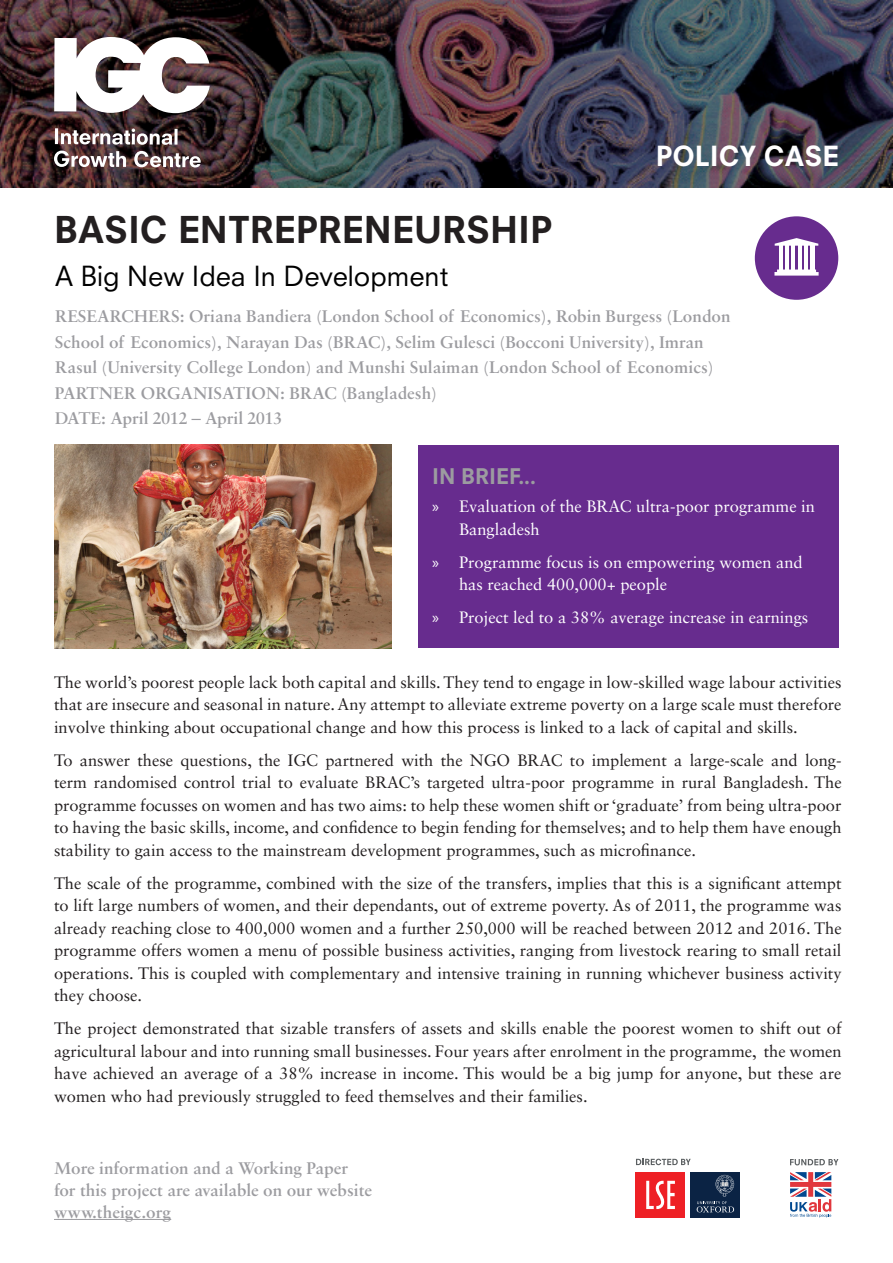
<style>
.page{position:relative;width:893px;height:1263px;background:#fff}
.page>*{position:absolute;margin:0;border:0;box-sizing:border-box;transform-origin:0 0}
.Heading_1__title{font:800 36px "Neuzeit SLT Std";color:#231f20}
.Heading_3__subhead{font:27px "Neuzeit SLT Std";color:#000}
.Heading_3__subhead-2{font:800 27px "Neuzeit SLT Std";color:#fff}
.Heading_3__subhead-3{font:800 21px "Neuzeit SLT Std";color:#9c9ca0}
.Heading_3__subhead-4{font:600 18px/25.5px "Sabon MT Std";color:#9c9ca0}
.Body{font:16.5px/22.5px "Sabon LT Std";color:#231f20;text-align:justify}
.t1{font:16.5px/22.5px "Sabon LT Std";color:#fff}
.s1{font-family:"Myriad Pro"}
</style>
<div class="page">
<img style="left:0;top:0;width:893px;height:187px">
<svg style="left:636px;top:1159px;width:55px;height:6px"></svg>
<div style="left:635px;top:1172px;width:50px;height:45px;background:#ee2025"></div>
<svg style="left:646px;top:1181px;width:29px;height:28px"></svg>
<div style="left:690px;top:1172px;width:50px;height:45px;background:#0b2344"></div>
<svg style="left:697px;top:1175px;width:37px;height:37px"></svg>
<svg style="left:790px;top:1159px;width:48px;height:6px"></svg>
<svg style="left:790px;top:1172px;width:41px;height:45px"></svg>
<svg style="left:54px;top:37px;width:156px;height:76px"></svg>
<svg style="left:54px;top:151px;width:147px;height:17px"></svg>
<svg style="left:55px;top:128px;width:123px;height:17px"></svg>
<div style="left:418px;top:446px;width:421px;height:202px;background:#672c8e"></div>
<img style="left:54px;top:445px;width:338px;height:203px">
<div style="left:755px;top:216px;width:83px;height:84px;background:#672c8e;border-radius:50%"></div>
<svg style="left:774px;top:269px;width:45px;height:7px"></svg>
<hr style="left:779px;top:244px;width:3px;height:27px;background:#fff">
<hr style="left:785px;top:244px;width:4px;height:27px;background:#fff">
<hr style="left:792px;top:244px;width:3px;height:27px;background:#fff">
<hr style="left:798px;top:244px;width:3px;height:27px;background:#fff">
<hr style="left:804px;top:244px;width:4px;height:27px;background:#fff">
<hr style="left:811px;top:244px;width:4px;height:27px;background:#fff">
<svg style="left:775px;top:238px;width:43px;height:8px"></svg>
<hr style="left:54px;top:1219px;width:117px;height:1px;background:#9c9ca0">
<p class="Heading_1__title" style="left:54px;top:208px;width:499px">BASIC ENTREPRENEURSHIP</p>
<p class="Heading_3__subhead" style="left:55px;top:259px;width:395px">A Big New Idea In Development</p>
<p class="Heading_3__subhead-2" style="left:656px;top:140px;width:184px">POLICY CASE</p>
<p class="Heading_3__subhead-4" style="left:55px;top:303px;width:677px">RESEARCHERS: Oriana Bandiera (London School of Economics), Robin Burgess (London School of Economics), Narayan Das (BRAC), Selim Gulesci (Bocconi University), Imran Rasul (University College London) and Munshi Sulaiman (London School of Economics)<br>PARTNER ORGANISATION: BRAC (Bangladesh)</p>
<p class="Heading_3__subhead-4" style="left:55px;top:405px;width:229px">DATE: April 2012 – April 2013</p>
<p class="Heading_3__subhead-3" style="left:432px;top:463px;width:105px">IN BRIEF...</p>
<p class="t1" style="left:459px;top:495px;width:357px;text-indent:-27px"><span class="s1">»</span> Evaluation of the BRAC ultra-poor programme in<br>Bangladesh</p>
<p class="t1" style="left:459px;top:550px;width:345px;text-indent:-27px"><span class="s1">»</span> Programme focus is on empowering women and has reached 400,000+ people</p>
<p class="t1" style="left:432px;top:606px;width:378px"><span class="s1">»</span> Project led to a 38% average increase in earnings</p>
<p class="Body" style="left:54px;top:670px;width:789px">The world’s poorest people lack both capital and skills. They tend to engage in low-skilled wage labour activities that are insecure and seasonal in nature. Any attempt to alleviate extreme poverty on a large scale must therefore involve thinking about occupational change and how this process is linked to a lack of capital and skills.</p>
<p class="Body" style="left:54px;top:748px;width:789px">To answer these questions, the IGC partnered with the NGO BRAC to implement a large-scale and long&shy;term randomised control trial to evaluate BRAC’s targeted ultra-poor programme in rural Bangladesh. The programme focusses on women and has two aims: to help these women shift or ‘graduate’ from being ultra-poor to having the basic skills, income, and confidence to begin fending for themselves; and to help them have enough stability to gain access to the mainstream development programmes, such as microfinance.</p>
<p class="Body" style="left:54px;top:871px;width:789px">The scale of the programme, combined with the size of the transfers, implies that this is a significant attempt to lift large numbers of women, and their dependants, out of extreme poverty. As of 2011, the programme was already reaching close to 400,000 women and a further 250,000 will be reached between 2012 and 2016. The programme offers women a menu of possible business activities, ranging from livestock rearing to small retail operations. This is coupled with complementary and intensive training in running whichever business activity they choose.</p>
<p class="Body" style="left:54px;top:1017px;width:789px">The project demonstrated that sizable transfers of assets and skills enable the poorest women to shift out of agricultural labour and into running small businesses. Four years after enrolment in the programme, the women have achieved an average of a 38% increase in income. This would be a big jump for anyone, but these are women who had previously struggled to feed themselves and their families.</p>
<p class="Heading_3__subhead-4" style="left:54px;top:1157px;width:320px;line-height:21.6px">More information and a Working Paper for this project are available on our website</p>
<p class="Heading_3__subhead-4" style="left:54px;top:1199px;width:119px">www.theigc.org</p>
</div>
